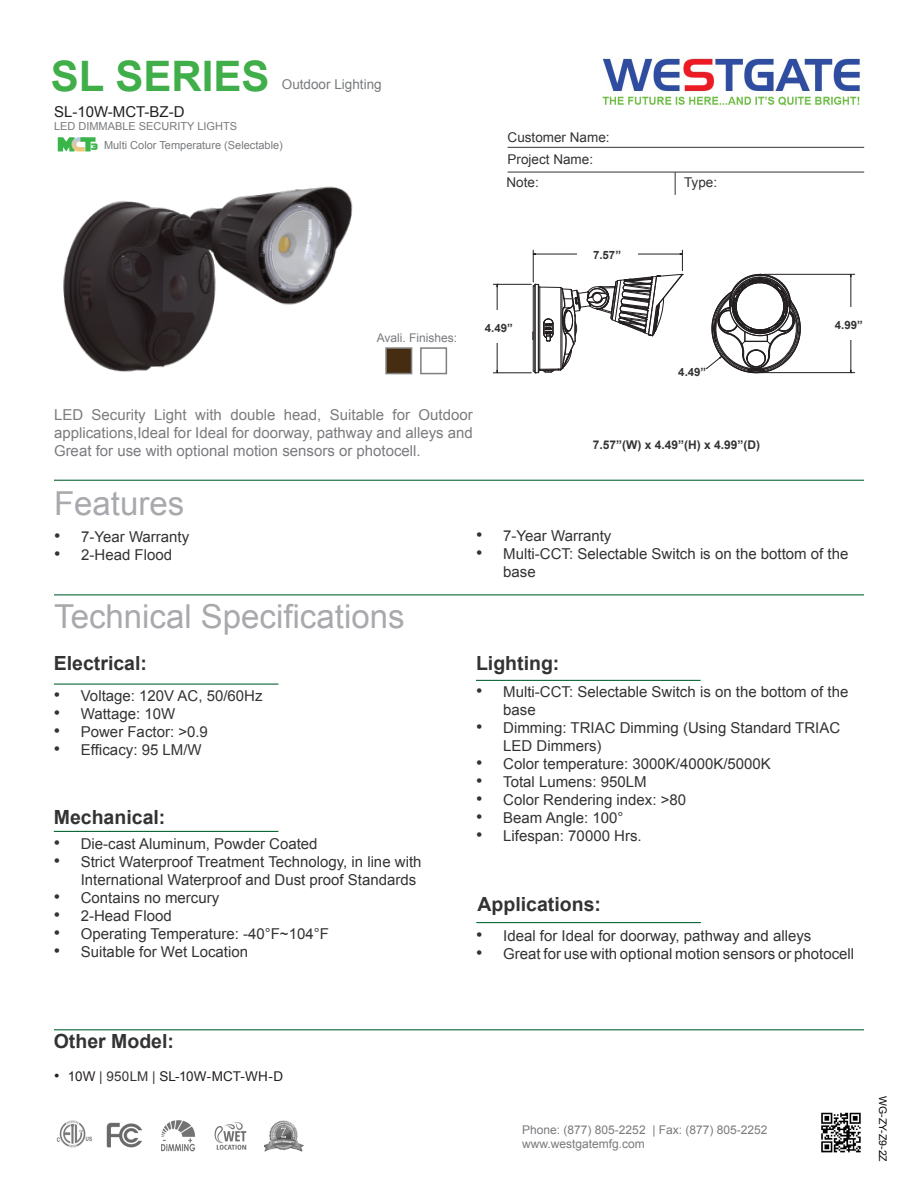
<style>
.page{position:relative;width:918px;height:1188px;background:#fff}
.page>*{position:absolute;margin:0;border:0;box-sizing:border-box;transform-origin:0 0}
.t1{font:700 42px "Arial";color:#40ae49}
.t2{font:33px "Arial";color:#a8a9ad}
.t3{font:700 19.5px "Arial";color:#333}
.t4{font:15px/18px "Arial";color:#333}
.t5{font:15px/18px "Arial";color:#323332}
.t6{font:15px/18px "Arial";color:#7a7b7e;text-align:justify}
.t7{font:15px "Arial";color:#231f20}
.t8{font:13.5px "Arial";color:#333}
.t9{font:13.5px "Arial";letter-spacing:.01em;color:#231f20}
.t10{font:13.5px "Arial";color:#787a7d}
.t11{font:12px "Arial";color:#787a7d}
.t12{font:700 12px "Arial";color:#333}
.t13{font:700 11.4px "Arial";color:#333}
.t14{font:10.95px "Arial";color:#787a7d}
.t15{font:10.5px "Arial";color:#040503}
.s1{font-size:18px}
.s2{font-size:18px;color:#333}
.s3{color:#333}
.s4{font-size:15.15px}
.s5{color:#323332}
</style>
<div class="page">
<hr style="left:54px;top:480px;width:810px;height:1px;background:#0d6736">
<hr style="left:508px;top:147px;width:356px;height:1px;background:#333">
<svg style="left:675px;top:173px;width:1px;height:22px"></svg>
<hr style="left:508px;top:172px;width:356px;height:1px;background:#333">
<hr style="left:54px;top:594px;width:810px;height:1px;background:#0d6736">
<hr style="left:54px;top:1029px;width:810px;height:1px;background:#0d6736">
<hr style="left:54px;top:684px;width:224px;height:1px;background:#0d6736">
<hr style="left:476px;top:680px;width:225px;height:1px;background:#0d6736">
<img style="left:602px;top:58px;width:258px;height:48px">
<hr style="left:476px;top:922px;width:225px;height:1px;background:#0d6736">
<img style="left:821px;top:1112px;width:40px;height:41px">
<hr style="left:54px;top:831px;width:224px;height:1px;background:#0d6736">
<div style="left:385px;top:347px;width:27px;height:27px;background:#462d11;border:2px solid #7f7f7f"></div>
<div style="left:420px;top:347px;width:27px;height:27px;background:#fff;border:2px solid #7f7f7f"></div>
<img style="left:63px;top:186px;width:290px;height:186px">
<img style="left:56px;top:1121px;width:36px;height:26px">
<img style="left:107px;top:1122px;width:35px;height:26px">
<img style="left:264px;top:1120px;width:39px;height:32px">
<img style="left:214px;top:1122px;width:33px;height:28px">
<img style="left:161px;top:1120px;width:35px;height:32px">
<svg style="left:58px;top:137px;width:40px;height:14px"></svg>
<hr style="left:493px;top:373px;width:38px;height:1px;background:#231f20">
<hr style="left:493px;top:284px;width:38px;height:1px;background:#231f20">
<hr style="left:764px;top:274px;width:91px;height:1px;background:#231f20">
<hr style="left:759px;top:372px;width:96px;height:1px;background:#231f20">
<hr style="left:851px;top:277px;width:1px;height:33px;background:#231f20">
<hr style="left:851px;top:337px;width:1px;height:33px;background:#231f20">
<svg style="left:492px;top:284px;width:30px;height:89px"></svg>
<svg style="left:532px;top:249px;width:275px;height:125px"></svg>
<div style="left:820px;top:307px;width:58px;height:33px;background:#fff"></div>
<div style="left:470px;top:310px;width:58px;height:33px;background:#fff"></div>
<div style="left:646px;top:354px;width:60px;height:31px;background:#fff"></div>
<div style="left:577px;top:237px;width:60px;height:32px;background:#fff"></div>
<p class="t1" style="left:51px;top:48px;width:220px">SL SERIES</p>
<p class="t7" style="left:54px;top:102px;width:132px">SL-10W-MCT-BZ-D</p>
<p class="t14" style="left:54px;top:119px;width:185px">LED DIMMABLE SECURITY LIGHTS</p>
<p class="t10" style="left:282px;top:75px;width:101px">Outdoor Lighting</p>
<p class="t14" style="left:104px;top:138px;width:180px">Multi Color Temperature (Selectable)</p>
<p class="t8" style="left:508px;top:128px;width:104px">Customer Name:</p>
<p class="t8" style="left:508px;top:150px;width:87px">Project Name:</p>
<p class="t8" style="left:507px;top:173px;width:34px">Note:</p>
<p class="t8" style="left:684px;top:173px;width:35px">Type:</p>
<p class="t13" style="left:593px;top:248px;width:29px">7.57”</p>
<p class="t11" style="left:377px;top:329px;width:82px">Avali. Finishes:</p>
<p class="t13" style="left:485px;top:320px;width:29px">4.49”</p>
<p class="t13" style="left:835px;top:317px;width:29px">4.99”</p>
<p class="t13" style="left:678px;top:364px;width:29px">4.49”</p>
<p class="t6" style="left:54px;top:406px;width:420px">LED Security Light with double head, Suitable for Outdoor applications,Ideal for Ideal for doorway, pathway and alleys and Great for use with optional motion sensors or photocell.</p>
<p class="t2" style="left:54px;top:482px;width:132px">Features</p>
<p class="t12" style="left:593px;top:437px;width:169px">7.57”(W) x 4.49”(H) x 4.99”(D)</p>
<p class="t4" style="left:54px;top:527px;width:137px"><span class="s1">•</span> 7-Year Warranty</p>
<p class="t4" style="left:54px;top:545px;width:119px"><span class="s1">•</span> 2-Head Flood</p>
<p class="t2" style="left:54px;top:594px;width:352px">Technical Specifications</p>
<p class="t4" style="left:476px;top:527px;width:137px"><span class="s1">•</span> 7-Year Warranty</p>
<p class="t4" style="left:503px;top:545px;width:347px;text-indent:-27px"><span class="s1">•</span> Multi-CCT: Selectable Switch is on the bottom of the base</p>
<p class="t3" style="left:54px;top:651px;width:95px">Electrical:</p>
<p class="t3" style="left:476px;top:650px;width:85px">Lighting:</p>
<p class="t4" style="left:54px;top:687px;width:210px"><span class="s1">•</span> Voltage: 120V AC, 50/60Hz</p>
<p class="t4" style="left:54px;top:705px;width:123px"><span class="s1">•</span> Wattage: 10W</p>
<p class="t4" style="left:54px;top:723px;width:156px"><span class="s1">•</span> Power Factor: &gt;0.9</p>
<p class="t4" style="left:54px;top:741px;width:149px"><span class="s1">•</span> Efficacy: 95 LM/W</p>
<p class="t3" style="left:54px;top:804px;width:113px">Mechanical:</p>
<p class="t4" style="left:54px;top:835px;width:265px"><span class="s1">•</span> Die-cast Aluminum, Powder Coated</p>
<p class="t4" style="left:81px;top:853px;width:342px;text-indent:-27px"><span class="s1">•</span> Strict Waterproof Treatment Technology, in line with<br>International Waterproof and Dust proof Standards</p>
<p class="t4" style="left:54px;top:889px;width:167px"><span class="s1">•</span> Contains no mercury</p>
<p class="t4" style="left:54px;top:907px;width:119px"><span class="s1">•</span> 2-Head Flood</p>
<p class="t4" style="left:54px;top:925px;width:277px"><span class="s1">•</span> Operating Temperature: -40°F~104°F</p>
<p class="t4" style="left:54px;top:943px;width:196px"><span class="s1">•</span> Suitable for Wet Location</p>
<p class="t5" style="left:503px;top:683px;width:347px;text-indent:-27px"><span class="s2">•</span> <span class="s3">Multi-CCT</span>: Selectable Switch is on the bottom of the base</p>
<p class="t5" style="left:503px;top:719px;width:339px;text-indent:-27px"><span class="s1">•</span> Dimming: TRIAC Dimming (Using Standard TRIAC<br>LED Dimmers)</p>
<p class="t4" style="left:476px;top:755px;width:296px"><span class="s1">•</span> Color temperature: 3000K/4000K/5000K</p>
<p class="t5" style="left:476px;top:773px;width:172px"><span class="s1">•</span> Total Lumens: 950LM</p>
<p class="t5" style="left:476px;top:791px;width:211px"><span class="s1">•</span> Color Rendering index: &gt;80</p>
<p class="t5" style="left:476px;top:809px;width:149px"><span class="s1">•</span> Beam Angle: 100°</p>
<p class="t4" style="left:476px;top:827px;width:167px"><span class="s1">•</span> Lifespan: 70000 Hrs.</p>
<p class="t3" style="left:478px;top:892px;width:125px">Applications:</p>
<p class="t5" style="left:476px;top:926px;width:337px"><span class="s1">•</span> Ideal for Ideal for doorway, pathway and alleys</p>
<p class="t5" style="left:476px;top:944px;width:379px"><span class="s1">•</span> Great for use with optional motion sensors or photocell</p>
<p class="t3" style="left:54px;top:1029px;width:122px">Other Model:</p>
<p class="t9" style="left:54px;top:1067px;width:231px"><span class="s4">•</span> 10W <span class="s3">|</span> <span class="s5">950LM</span> <span class="s3">|</span> SL-10W-MCT-WH-D</p>
<p class="t11" style="left:522px;top:1122px;width:247px">Phone: (877) 805-2252 | Fax: (877) 805-2252</p>
<p class="t11" style="left:522px;top:1136px;width:124px">www.westgatemfg.com</p>
<p class="t15" style="left:890px;top:1096px;width:67px;rotate:90deg">WG-ZY-Z9-2Z</p>
</div>
